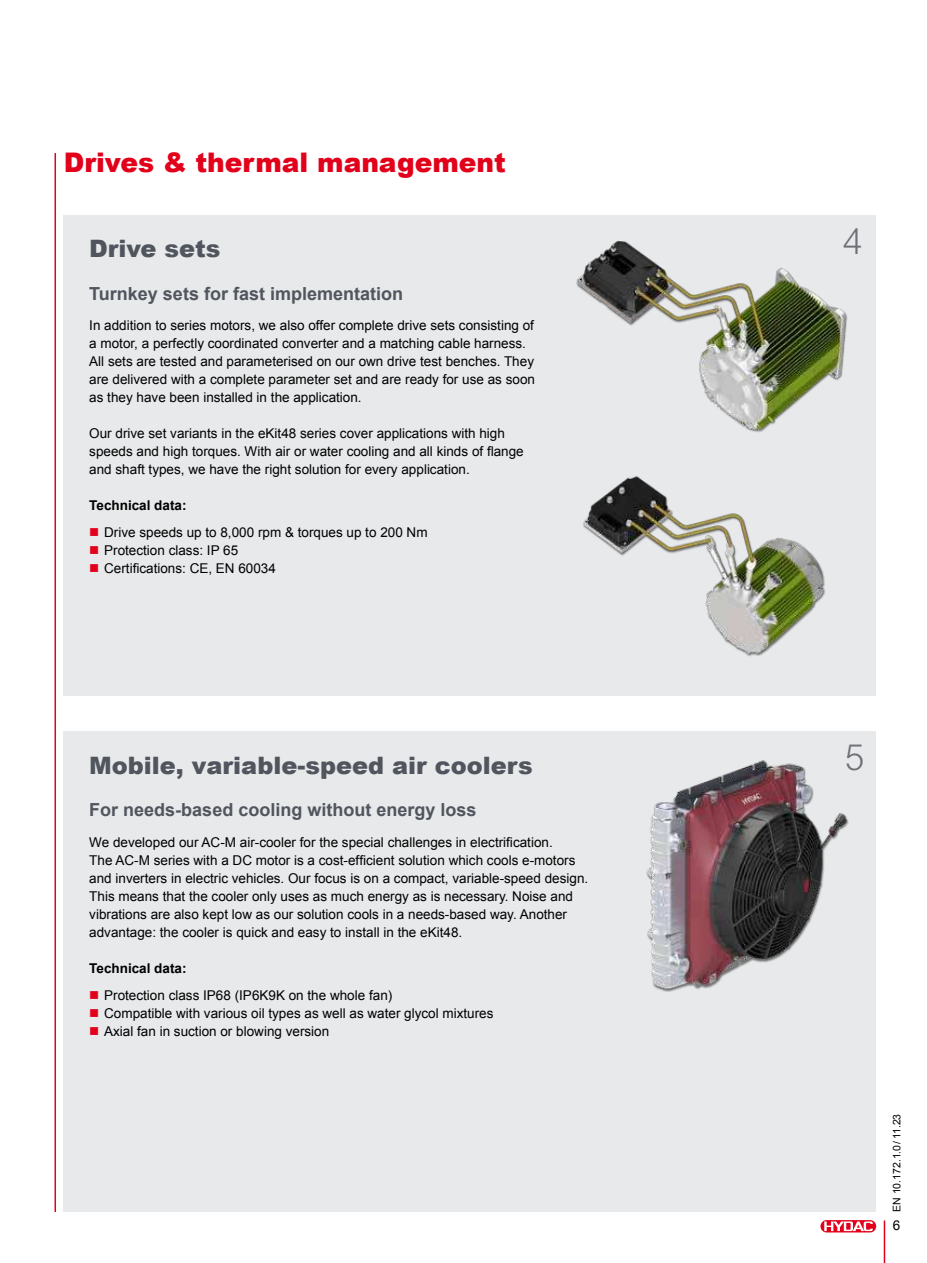
<style>
.page{position:relative;width:927px;height:1263px;background:#fff}
.page>*{position:absolute;margin:0;border:0;box-sizing:border-box;transform-origin:0 0}
.t1{font:300 36px "Arial MT Std";color:#6f7077}
.t2{font:900 27px "Arial";color:#e2001a}
.t3{font:900 24px "Arial";color:#51565e}
.t4{font:700 18px "Arial";color:#51565e}
.t5{font:13.5px/18px "Arial";color:#000}
.t6{font:700 13.5px "Arial";color:#000}
.t7{font:10.5px "Arial";color:#000}
.s1{color:#e2001a}
</style>
<div class="page">
<hr style="left:884px;top:1220px;width:1px;height:43px;background:#e2001a">
<div style="left:820px;top:1219px;width:57px;height:14px;border:1px solid #fff;border-radius:6px"></div>
<svg style="left:820px;top:1220px;width:56px;height:12px"></svg>
<svg style="left:824px;top:1221px;width:49px;height:10px"></svg>
<hr style="left:55px;top:153px;width:1px;height:1059px;background:#e2001a">
<div style="left:64px;top:215px;width:812px;height:480px;background:#e7e9ea"></div>
<div style="left:64px;top:731px;width:812px;height:481px;background:#e7e9ea"></div>
<img style="left:576px;top:240px;width:272px;height:193px">
<img style="left:583px;top:476px;width:243px;height:181px">
<img style="left:646px;top:760px;width:203px;height:232px">
<h2 class="t2" style="left:64px;top:153px;width:444px">Drives &amp; thermal management</h2>
<h3 class="t3" style="left:89px;top:240px;width:133px">Drive sets</h3>
<h3 class="t4" style="left:89px;top:281px;width:315px">Turnkey sets for fast implementation</h3>
<p class="t5" style="left:89px;top:317px;width:447px">In addition to series motors, we also offer complete drive sets consisting of a motor, a perfectly coordinated converter and a matching cable harness.<br>All sets are tested and parameterised on our own drive test benches. They are delivered with a complete parameter set and are ready for use as soon as they have been installed in the application.</p>
<p class="t5" style="left:89px;top:425px;width:436px">Our drive set variants in the eKit48 series cover applications with high speeds and high torques. With air or water cooling and all kinds of flange and shaft types, we have the right solution for every application.</p>
<p class="t6" style="left:89px;top:497px;width:99px">Technical data:</p>
<p class="t5" style="left:89px;top:523px;width:340px"><span class="s1">■</span> Drive speeds up to 8,000 rpm &amp; torques up to 200 Nm</p>
<p class="t5" style="left:89px;top:541px;width:150px"><span class="s1">■</span> Protection class: IP 65</p>
<p class="t5" style="left:89px;top:559px;width:188px"><span class="s1">■</span> Certifications: CE, EN 60034</p>
<h3 class="t3" style="left:89px;top:757px;width:445px">Mobile, variable-speed air coolers</h3>
<h3 class="t4" style="left:89px;top:798px;width:389px">For needs-based cooling without energy loss</h3>
<p class="t5" style="left:89px;top:833px;width:500px">We developed our AC-M air-cooler for the special challenges in electrification.<br>The AC-M series with a DC motor is a cost-efficient solution which cools e-motors and inverters in electric vehicles. Our focus is on a compact, variable-speed design.<br>This means that the cooler only uses as much energy as is necessary. Noise and vibrations are also kept low as our solution cools in a needs-based way. Another advantage: the cooler is quick and easy to install in the eKit48.</p>
<p class="t6" style="left:89px;top:959px;width:99px">Technical data:</p>
<p class="t5" style="left:89px;top:986px;width:305px"><span class="s1">■</span> Protection class IP68 (IP6K9K on the whole fan)</p>
<p class="t5" style="left:89px;top:1004px;width:406px"><span class="s1">■</span> Compatible with various oil types as well as water glycol mixtures</p>
<p class="t5" style="left:89px;top:1022px;width:241px"><span class="s1">■</span> Axial fan in suction or blowing version</p>
<h1 class="t1" style="left:843px;top:220px;width:21px">4</h1>
<h1 class="t1" style="left:845px;top:737px;width:21px">5</h1>
<p class="t7" style="left:893px;top:1212px;width:100px;rotate:-90deg">EN 10.172.1.0 / 11.23</p>
<p class="t5" style="left:893px;top:1218px;width:9px">6</p>
</div>
